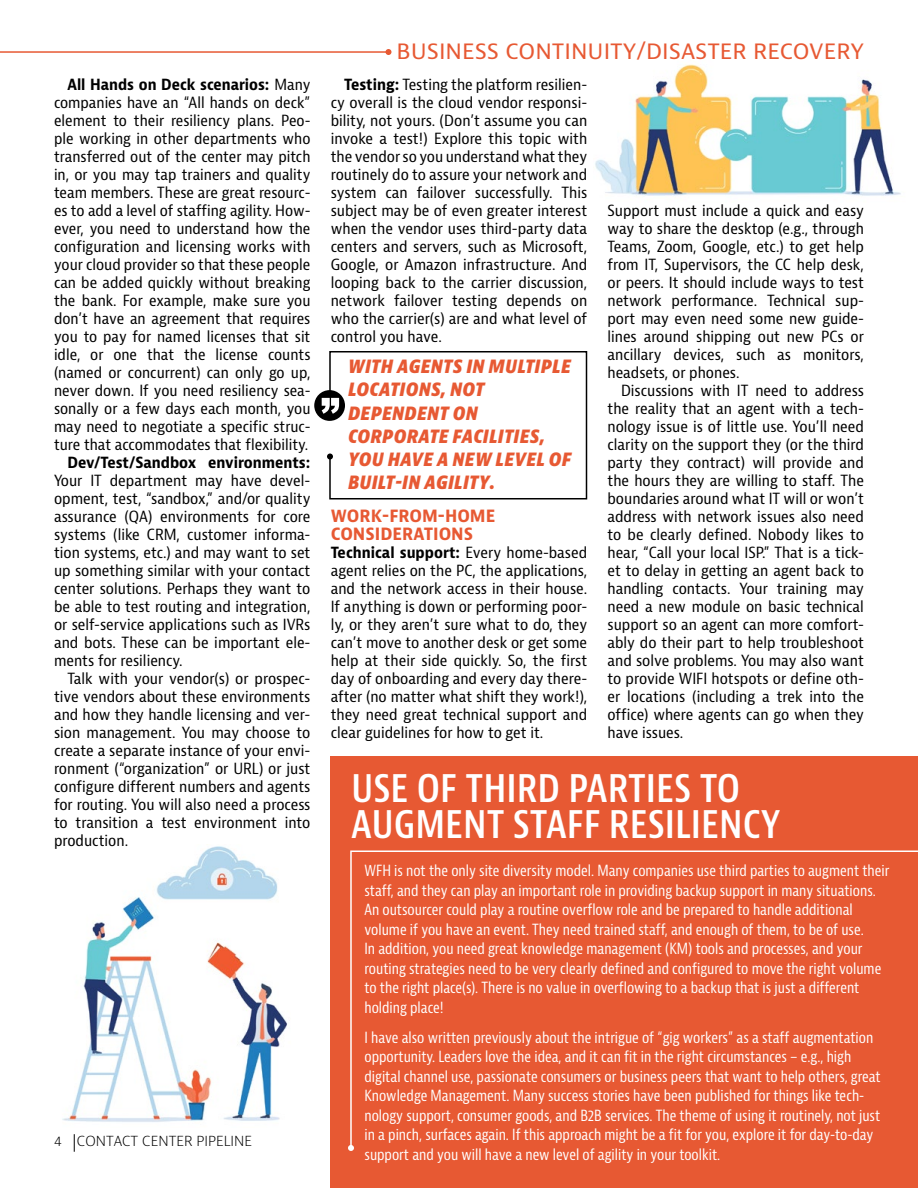
<style>
.page{position:relative;width:918px;height:1188px;background:#fff}
.page>*{position:absolute;margin:0;border:0;box-sizing:border-box;transform-origin:0 0}
.t1{font:600 condensed 40.5px/36px "Bernina Sans";color:#fff}
.t2{font:22.5px "Bernina Sans";color:#e75933}
.t3{font:italic 800 condensed 19.5px/23.2px "Bernina Sans";letter-spacing:.01em;color:#e75933;scale:.95 1}
.t4{font:700 condensed 18px/18px "Bernina Sans";color:#e75933}
.t5{font:condensed 15px/18px "Bernina Sans";color:#000;text-align:justify}
.t6{font:condensed 15px/19.5px "Bernina Sans";color:#fff}
.t7{font:700 condensed 15px "Bernina Sans";color:#000}
.t8{font:300 13.5px "Bernina Sans";color:#000}
.s1{font-weight:700}
</style>
<div class="page">
<svg style="left:74px;top:1134px;width:1px;height:18px"></svg>
<img style="left:595px;top:64px;width:306px;height:132px">
<img style="left:62px;top:846px;width:226px;height:276px">
<svg style="left:314px;top:390px;width:31px;height:31px"></svg>
<svg style="left:322px;top:351px;width:266px;height:149px"></svg>
<hr style="left:0;top:51px;width:388px;height:2px;background:#e75933">
<svg style="left:386px;top:49px;width:6px;height:6px"></svg>
<div style="left:331px;top:756px;width:587px;height:432px;background:#e75933"></div>
<svg style="left:350px;top:850px;width:568px;height:295px"></svg>
<svg style="left:348px;top:1145px;width:6px;height:6px"></svg>
<p class="t5" style="left:54px;top:76px;width:258px;text-indent:14px"><span class="s1">All Hands on Deck scenarios:</span> Many companies have an “All hands on deck” element to their resiliency plans. Peo&shy;ple working in other departments who transferred out of the center may pitch in, or you may tap trainers and quality team members. These are great resourc&shy;es to add a level of staffing agility. How&shy;ever, you need to understand how the configuration and licensing works with your cloud provider so that these people can be added quickly without breaking the bank. For example, make sure you don’t have an agreement that requires you to pay for named licenses that sit idle, or one that the license counts (named or concurrent) can only go up, never down. If you need resiliency sea&shy;sonally or a few days each month, you may need to negotiate a specific struc&shy;ture that accommodates that flexibility.</p>
<p class="t7" style="left:68px;top:453px;width:245px">Dev/Test/Sandbox environments:</p>
<p class="t5" style="left:54px;top:472px;width:258px">Your IT department may have devel&shy;opment, test, “sandbox,” and/or quality assurance (QA) environments for core systems (like CRM, customer informa&shy;tion systems, etc.) and may want to set up something similar with your contact center solutions. Perhaps they want to be able to test routing and integration, or self-service applications such as IVRs and bots. These can be important ele&shy;ments for resiliency.</p>
<p class="t5" style="left:54px;top:670px;width:258px;text-indent:14px">Talk with your vendor(s) or prospec&shy;tive vendors about these environments and how they handle licensing and ver&shy;sion management. You may choose to create a separate instance of your envi&shy;ronment (“organization” or URL) or just configure different numbers and agents for routing. You will also need a process to transition a test environment into production.</p>
<p class="t8" style="left:54px;top:1132px;width:200px">4 CONTACT CENTER PIPELINE</p>
<h2 class="t2" style="left:397px;top:36px;width:469px">BUSINESS CONTINUITY/DISASTER RECOVERY</h2>
<p class="t5" style="left:331px;top:76px;width:258px;text-indent:13px"><span class="s1">Testing:</span> Testing the platform resilien&shy;cy overall is the cloud vendor responsi&shy;bility, not yours. (Don’t assume you can invoke a test!) Explore this topic with the vendor so you understand what they routinely do to assure your network and system can failover successfully. This subject may be of even greater interest when the vendor uses third-party data centers and servers, such as Microsoft, Google, or Amazon infrastructure. And looping back to the carrier discussion, network failover testing depends on who the carrier(s) are and what level of control you have.</p>
<h3 class="t3" style="left:348px;top:355px;width:236px">WITH AGENTS IN MULTIPLE<br>LOCATIONS, NOT<br>DEPENDENT ON<br>CORPORATE FACILITIES,<br>YOU HAVE A NEW LEVEL OF<br>BUILT-IN AGILITY.</h3>
<p class="t4" style="left:331px;top:507px;width:166px">WORK-FROM-HOME<br>CONSIDERATIONS</p>
<p class="t5" style="left:331px;top:544px;width:258px"><span class="s1">Technical support:</span> Every home-based agent relies on the PC, the applications, and the network access in their house.<br>If anything is down or performing poor&shy;ly, or they aren’t sure what to do, they can’t move to another desk or get some help at their side quickly. So, the first day of onboarding and every day there&shy;after (no matter what shift they work!), they need great technical support and clear guidelines for how to get it.</p>
<p class="t5" style="left:608px;top:202px;width:258px">Support must include a quick and easy way to share the desktop (e.g., through Teams, Zoom, Google, etc.) to get help from IT, Supervisors, the CC help desk, or peers. It should include ways to test network performance. Technical sup&shy;port may even need some new guide&shy;lines around shipping out new PCs or ancillary devices, such as monitors, headsets, or phones.</p>
<p class="t5" style="left:608px;top:382px;width:258px;text-indent:14px">Discussions with IT need to address the reality that an agent with a tech&shy;nology issue is of little use. You’ll need clarity on the support they (or the third party they contract) will provide and the hours they are willing to staff. The boundaries around what IT will or won’t address with network issues also need to be clearly defined. Nobody likes to hear, “Call your local ISP.” That is a tick&shy;et to delay in getting an agent back to handling contacts. Your training may need a new module on basic technical support so an agent can more comfort&shy;ably do their part to help troubleshoot and solve problems. You may also want to provide WIFI hotspots or define oth&shy;er locations (including a trek into the office) where agents can go when they have issues.</p>
<h1 class="t1" style="left:351px;top:771px;width:431px">USE OF THIRD PARTIES TO<br>AUGMENT STAFF RESILIENCY</h1>
<p class="t6" style="left:364px;top:861px;width:526px">WFH is not the only site diversity model. Many companies use third parties to augment their staff, and they can play an important role in providing backup support in many situations.<br>An outsourcer could play a routine overflow role and be prepared to handle additional volume if you have an event. They need trained staff, and enough of them, to be of use.<br>In addition, you need great knowledge management (KM) tools and processes, and your routing strategies need to be very clearly defined and configured to move the right volume to the right place(s). There is no value in overflowing to a backup that is just a different holding place!</p>
<p class="t6" style="left:364px;top:1028px;width:518px">I have also written previously about the intrigue of “gig workers” as a staff augmentation opportunity. Leaders love the idea, and it can fit in the right circumstances – e.g., high digital channel use, passionate consumers or business peers that want to help others, great Knowledge Management. Many success stories have been published for things like tech&shy;nology support, consumer goods, and B2B services. The theme of using it routinely, not just in a pinch, surfaces again. If this approach might be a fit for you, explore it for day-to-day support and you will have a new level of agility in your toolkit.</p>
</div>
